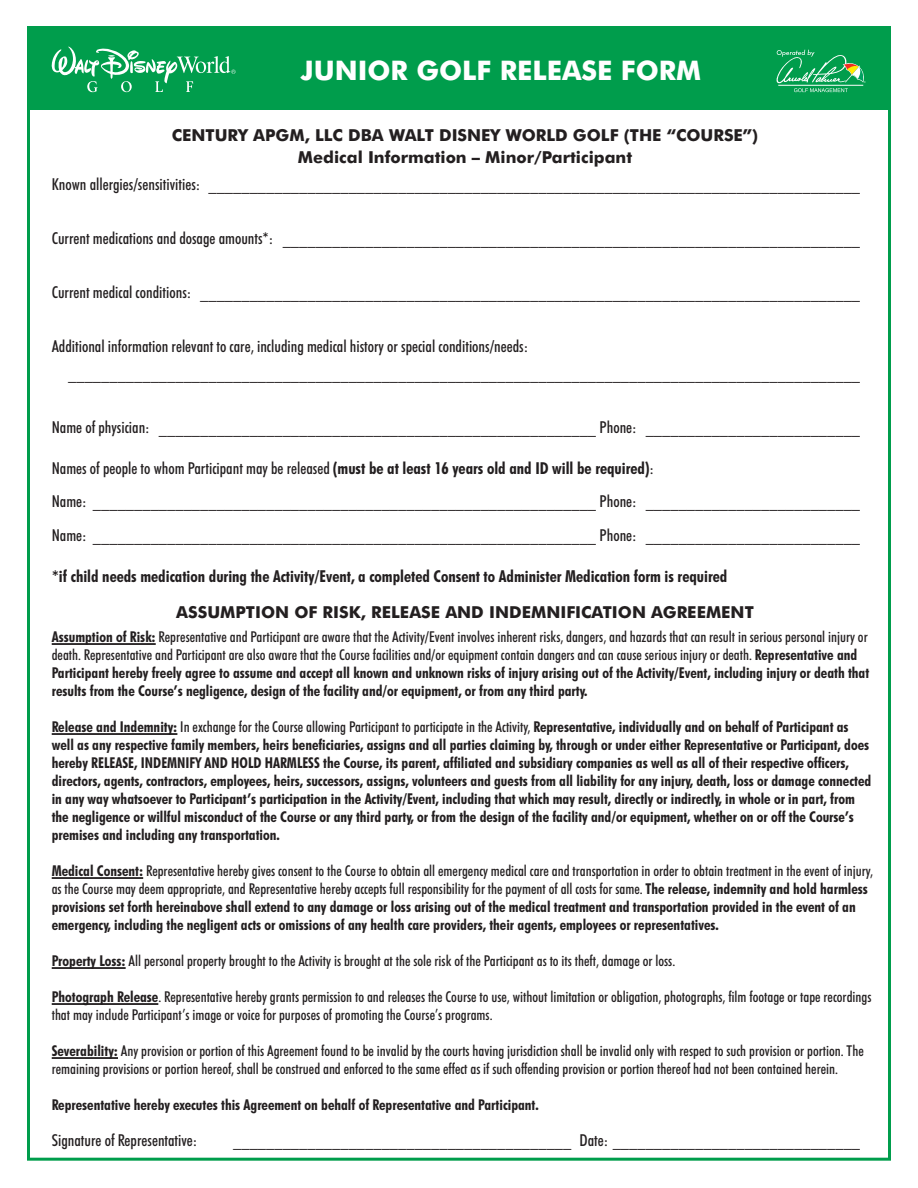
<style>
.page{position:relative;width:918px;height:1188px;background:#fff}
.page>*{position:absolute;margin:0;border:0;box-sizing:border-box;transform-origin:0 0}
.t1{font:700 27px "Futura BT";color:#fff}
.t2{font:500 condensed 16.5px "Futura BT";color:#231f20}
.t3{font:700 16.5px "Futura BT";color:#231f20}
.t4{font:700 condensed 16.5px "Futura BT";color:#231f20}
.t5{font:700 condensed 15px/18px "Futura BT";color:#231f20}
.t6{font:500 condensed 15px/18px "Futura BT";color:#231f20}
.s1{font-weight:700}
.s2{font-weight:500}
</style>
<div class="page">
<div style="left:27px;top:27px;width:864px;height:83px;background:#009d4c"></div>
<svg style="left:52px;top:47px;width:184px;height:45px"></svg>
<hr style="left:52px;top:643px;width:104px;height:2px;background:#231f20">
<hr style="left:52px;top:733px;width:125px;height:2px;background:#231f20">
<hr style="left:52px;top:877px;width:91px;height:2px;background:#231f20">
<hr style="left:52px;top:967px;width:74px;height:2px;background:#231f20">
<hr style="left:52px;top:1003px;width:106px;height:2px;background:#231f20">
<hr style="left:52px;top:1057px;width:66px;height:2px;background:#231f20">
<svg style="left:777px;top:50px;width:89px;height:42px"></svg>
<p class="t1" style="left:301px;top:54px;width:402px">JUNIOR GOLF RELEASE FORM</p>
<p class="t3" style="left:172px;top:125px;width:588px">CENTURY APGM, LLC DBA WALT DISNEY WORLD GOLF (THE “COURSE”)</p>
<p class="t3" style="left:298px;top:147px;width:336px">Medical Information – Minor/Participant</p>
<p class="t2" style="left:52px;top:174px;width:810px">Known allergies/sensitivities: _______________________________________________________________________________</p>
<p class="t2" style="left:52px;top:228px;width:810px">Current medications and dosage amounts*: ______________________________________________________________________</p>
<p class="t2" style="left:52px;top:282px;width:810px">Current medical conditions: ________________________________________________________________________________</p>
<p class="t2" style="left:52px;top:336px;width:478px">Additional information relevant to care, including medical history or special conditions/needs:</p>
<p class="t2" style="left:68px;top:363px;width:793px">________________________________________________________________________________________________</p>
<p class="t2" style="left:52px;top:417px;width:810px">Name of physician: _____________________________________________________ Phone: __________________________</p>
<p class="t2" style="left:52px;top:458px;width:604px">Names of people to whom Participant may be released <span class="s1">(must be at least 16 years old and ID will be required)</span>:</p>
<p class="t2" style="left:52px;top:492px;width:810px">Name: _____________________________________________________________ Phone: __________________________</p>
<p class="t2" style="left:52px;top:525px;width:810px">Name: _____________________________________________________________ Phone: __________________________</p>
<p class="t4" style="left:52px;top:566px;width:677px">*if child needs medication during the Activity/Event, a completed Consent to Administer Medication form is required</p>
<p class="t3" style="left:176px;top:602px;width:579px">ASSUMPTION OF RISK, RELEASE AND INDEMNIFICATION AGREEMENT</p>
<p class="t6" style="left:52px;top:628px;width:819px"><span class="s1">Assumption of Risk:</span> Representative and Participant are aware that the Activity/Event involves inherent risks, dangers, and hazards that can result in serious personal injury or death. Representative and Participant are also aware that the Course facilities and/or equipment contain dangers and can cause serious injury or death. <span class="s1">Representative and Participant hereby freely agree to assume and accept all known and unknown risks of injury arising out of the Activity/Event, including injury or death that results from the Course’s negligence, design of the facility and/or equipment, or from any third party.</span></p>
<p class="t5" style="left:52px;top:718px;width:821px">Release and Indemnity: <span class="s2">In exchange for the Course allowing Participant to participate in the Activity,</span> Representative, individually and on behalf of Participant as well as any respective family members, heirs beneficiaries, assigns and all parties claiming by, through or under either Representative or Participant, does hereby RELEASE, INDEMNIFY AND HOLD HARMLESS the Course, its parent, affiliated and subsidiary companies as well as all of their respective officers, directors, agents, contractors, employees, heirs, successors, assigns, volunteers and guests from all liability for any injury, death, loss or damage connected in any way whatsoever to Participant’s participation in the Activity/Event, including that which may result, directly or indirectly, in whole or in part, from the negligence or willful misconduct of the Course or any third party, or from the design of the facility and/or equipment, whether on or off the Course’s premises and including any transportation.</p>
<p class="t5" style="left:52px;top:862px;width:823px">Medical Consent: <span class="s2">Representative hereby gives consent to the Course to obtain all emergency medical care and transportation in order to obtain treatment in the event of injury, as the Course may deem appropriate, and Representative hereby accepts full responsibility for the payment of all costs for same.</span> The release, indemnity and hold harmless provisions set forth hereinabove shall extend to any damage or loss arising out of the medical treatment and transportation provided in the event of an emergency, including the negligent acts or omissions of any health care providers, their agents, employees or representatives.</p>
<p class="t6" style="left:52px;top:952px;width:625px"><span class="s1">Property Loss:</span> All personal property brought to the Activity is brought at the sole risk of the Participant as to its theft, damage or loss.</p>
<p class="t6" style="left:52px;top:988px;width:821px"><span class="s1">Photograph Release</span>. Representative hereby grants permission to and releases the Course to use, without limitation or obligation, photographs, film footage or tape recordings that may include Participant’s image or voice for purposes of promoting the Course’s programs.</p>
<p class="t6" style="left:52px;top:1042px;width:814px"><span class="s1">Severability:</span> Any provision or portion of this Agreement found to be invalid by the courts having jurisdiction shall be invalid only with respect to such provision or portion. The remaining provisions or portion hereof, shall be construed and enforced to the same effect as if such offending provision or portion thereof had not been contained herein.</p>
<p class="t5" style="left:52px;top:1096px;width:489px">Representative hereby executes this Agreement on behalf of Representative and Participant.</p>
<p class="t2" style="left:52px;top:1131px;width:147px">Signature of Representative:</p>
<p class="t2" style="left:233px;top:1131px;width:629px">_________________________________________ Date: ______________________________</p>
</div>
